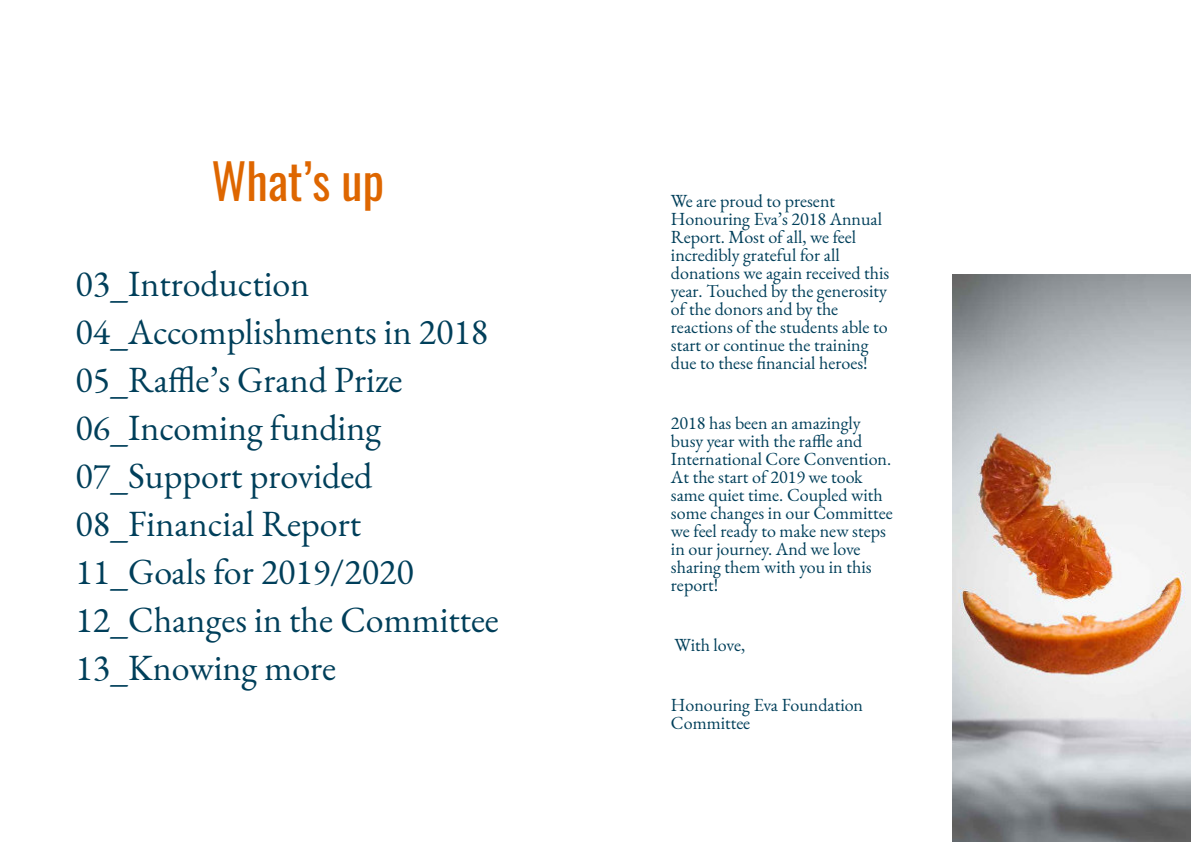
<style>
.page{position:relative;width:1191px;height:842px;background:#fff}
.page>*{position:absolute;margin:0;border:0;box-sizing:border-box;transform-origin:0 0}
.t1{font:48px "Oswald";color:#de6600}
.t2{font:36px/48px "EB Garamond";color:#003f5a}
.t3{font:18px/18px "EB Garamond";color:#003f5a}
</style>
<div class="page">
<img style="left:952px;top:275px;width:239px;height:567px">
<h1 class="t1" style="left:211px;top:144px;width:174px">What’s up</h1>
<h2 class="t2" style="left:76px;top:259px;width:425px">03_Introduction<br>04_Accomplishments in 2018<br>05_Raffle’s Grand Prize<br>06_Incoming funding<br>07_Support provided<br>08_Financial Report<br>11_Goals for 2019/2020<br>12_Changes in the Committee<br>13_Knowing more</h2>
<p class="t3" style="left:671px;top:191px;width:220px">We are proud to present<br>Honouring Eva’s 2018 Annual<br>Report. Most of all, we feel incredibly grateful for all donations we again received this year. Touched by the generosity of the donors and by the reactions of the students able to start or continue the training due to these financial heroes!</p>
<p class="t3" style="left:671px;top:413px;width:223px">2018 has been an amazingly busy year with the raffle and<br>International Core Convention.<br>At the start of 2019 we took same quiet time. Coupled with some changes in our Committee we feel ready to make new steps in our journey. And we love sharing them with you in this report!</p>
<p class="t3" style="left:674px;top:635px;width:72px">With love,</p>
<p class="t3" style="left:671px;top:695px;width:194px">Honouring Eva Foundation<br>Committee</p>
</div>
